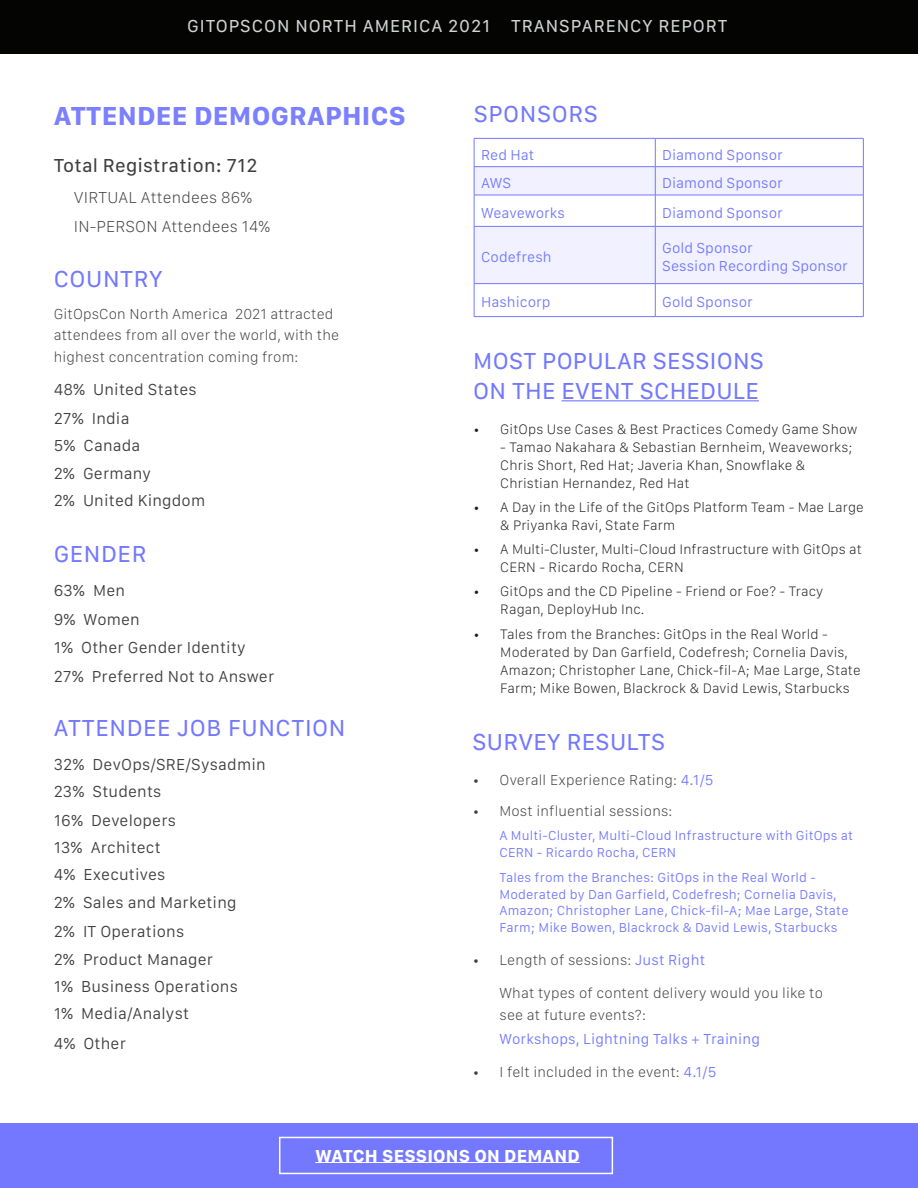
<style>
.page{position:relative;width:918px;height:1188px;background:#fff}
.page>*{position:absolute;margin:0;border:0;box-sizing:border-box;transform-origin:0 0}
.SP_QuoteName{font:700 27px "SF Compact Text";letter-spacing:.01em;color:#7a80ff}
.SP_QuoteName-2{font:24px/30px "SF Compact Text";letter-spacing:.01em;color:#7378ff}
.SP_QuoteName-3{font:19.5px "SF Compact Text";letter-spacing:.01em;color:#3e3e3f}
.SP_FeaturedQuote{font:18px "SF Compact Text";letter-spacing:.05em;color:#d1d2d4}
.SP_QuoteName-4{font:700 18px "SF Compact Text";letter-spacing:.01em;color:#fff}
.SP_QuoteName-5{font:300 16.5px/27px "SF Compact Text";letter-spacing:.01em;color:#3e3e3f}
.SP_QuoteName-6{font:100 16.5px "SF Compact Text";letter-spacing:.01em;color:#3e3e3f}
.SP_QuoteName-7{font:100 15px/21px "SF Compact Text";letter-spacing:.01em;color:#3e3e3f}
.SP_QuoteName-8{font:300 15px/18px "SF Compact Text";color:#7378ff}
.t1{font:100 14.25px/18px "SF Compact Text";letter-spacing:.01em;color:#201d1e}
.SP_QuoteName-9{font:300 13.5px/16.5px "SF Compact Text";letter-spacing:.01em;color:#7378ff}
.s1{font-weight:300;color:#7378ff}
</style>
<div class="page">
<div style="left:0;top:1123px;width:918px;height:65px;background:#7378ff"></div>
<svg style="left:475px;top:167px;width:388px;height:116px;fill:#f1f1ff"></svg>
<hr style="left:474px;top:138px;width:181px;height:1px;background:#7378ff">
<hr style="left:655px;top:138px;width:208px;height:1px;background:#7378ff">
<hr style="left:474px;top:166px;width:181px;height:1px;background:#7378ff">
<svg style="left:474px;top:138px;width:1px;height:57px"></svg>
<hr style="left:655px;top:166px;width:208px;height:1px;background:#7378ff">
<svg style="left:655px;top:138px;width:1px;height:57px"></svg>
<svg style="left:863px;top:138px;width:1px;height:57px"></svg>
<hr style="left:474px;top:195px;width:181px;height:1px;background:#7378ff">
<hr style="left:474px;top:195px;width:1px;height:31px;background:#7378ff">
<hr style="left:655px;top:195px;width:208px;height:1px;background:#7378ff">
<hr style="left:655px;top:195px;width:1px;height:31px;background:#7378ff">
<hr style="left:863px;top:195px;width:1px;height:31px;background:#7378ff">
<hr style="left:474px;top:226px;width:181px;height:1px;background:#7378ff">
<hr style="left:474px;top:227px;width:1px;height:57px;background:#7378ff">
<hr style="left:655px;top:226px;width:208px;height:1px;background:#7378ff">
<hr style="left:655px;top:227px;width:1px;height:57px;background:#7378ff">
<hr style="left:863px;top:227px;width:1px;height:57px;background:#7378ff">
<hr style="left:474px;top:283px;width:181px;height:1px;background:#7378ff">
<hr style="left:474px;top:284px;width:1px;height:32px;background:#7378ff">
<hr style="left:655px;top:283px;width:208px;height:1px;background:#7378ff">
<hr style="left:655px;top:284px;width:1px;height:32px;background:#7378ff">
<hr style="left:863px;top:284px;width:1px;height:32px;background:#7378ff">
<hr style="left:474px;top:316px;width:181px;height:1px;background:#7378ff">
<hr style="left:655px;top:316px;width:208px;height:1px;background:#7378ff">
<div style="left:0;top:0;width:918px;height:54px;background:#040503"></div>
<hr style="left:315px;top:1162px;width:265px;height:1px;background:#fff">
<div style="left:279px;top:1137px;width:334px;height:37px;border:2px solid #fff"></div>
<hr style="left:562px;top:400px;width:197px;height:1px;background:#7378ff">
<p class="SP_FeaturedQuote" style="left:187px;top:15px;width:542px">GITOPSCON NORTH AMERICA 2021 TRANSPARENCY REPORT</p>
<p class="SP_QuoteName" style="left:54px;top:100px;width:354px">ATTENDEE DEMOGRAPHICS</p>
<p class="SP_QuoteName-2" style="left:474px;top:98px;width:126px">SPONSORS</p>
<p class="SP_QuoteName-3" style="left:54px;top:154px;width:205px">Total Registration: 712</p>
<p class="SP_QuoteName-6" style="left:74px;top:188px;width:180px">VIRTUAL Attendees 86%</p>
<p class="SP_QuoteName-6" style="left:74px;top:216px;width:198px">IN-PERSON Attendees 14%</p>
<p class="SP_QuoteName-2" style="left:54px;top:264px;width:110px">COUNTRY</p>
<p class="SP_QuoteName-7" style="left:54px;top:303px;width:287px">GitOpsCon North America 2021 attracted attendees from all over the world, with the</p>
<p class="SP_QuoteName-7" style="left:54px;top:347px;width:246px">highest concentration coming from:</p>
<p class="SP_QuoteName-5" style="left:54px;top:376px;width:145px">48% United States</p>
<p class="SP_QuoteName-5" style="left:54px;top:404px;width:88px">27% India<br>5% Canada</p>
<p class="SP_QuoteName-5" style="left:54px;top:460px;width:153px">2% Germany<br>2% United Kingdom</p>
<p class="SP_QuoteName-2" style="left:54px;top:538px;width:94px">GENDER</p>
<p class="SP_QuoteName-5" style="left:54px;top:577px;width:73px">63% Men</p>
<p class="SP_QuoteName-5" style="left:54px;top:605px;width:88px">9% Women</p>
<p class="SP_QuoteName-5" style="left:54px;top:634px;width:194px">1% Other Gender Identity</p>
<p class="SP_QuoteName-5" style="left:54px;top:662px;width:222px">27% Preferred Not to Answer</p>
<p class="SP_QuoteName-2" style="left:54px;top:712px;width:293px">ATTENDEE JOB FUNCTION</p>
<p class="SP_QuoteName-5" style="left:54px;top:751px;width:214px">32% DevOps/SRE/Sysadmin<br>23% Students</p>
<p class="SP_QuoteName-5" style="left:54px;top:806px;width:124px">16% Developers<br>13% Architect<br>4% Executives</p>
<p class="SP_QuoteName-5" style="left:54px;top:889px;width:184px">2% Sales and Marketing</p>
<p class="SP_QuoteName-5" style="left:54px;top:917px;width:132px">2% IT Operations</p>
<p class="SP_QuoteName-5" style="left:54px;top:946px;width:186px">2% Product Manager<br>1% Business Operations<br>1% Media/Analyst</p>
<p class="SP_QuoteName-5" style="left:54px;top:1030px;width:74px">4% Other</p>
<p class="SP_QuoteName-8" style="left:481px;top:145px;width:55px">Red Hat</p>
<p class="SP_QuoteName-8" style="left:662px;top:145px;width:122px">Diamond Sponsor</p>
<p class="SP_QuoteName-8" style="left:481px;top:174px;width:32px">AWS</p>
<p class="SP_QuoteName-8" style="left:662px;top:174px;width:122px">Diamond Sponsor</p>
<p class="SP_QuoteName-8" style="left:481px;top:204px;width:85px">Weaveworks</p>
<p class="SP_QuoteName-8" style="left:662px;top:204px;width:122px">Diamond Sponsor</p>
<p class="SP_QuoteName-8" style="left:481px;top:248px;width:72px">Codefresh</p>
<p class="SP_QuoteName-8" style="left:662px;top:239px;width:187px">Gold Sponsor<br>Session Recording Sponsor</p>
<p class="SP_QuoteName-8" style="left:481px;top:293px;width:71px">Hashicorp</p>
<p class="SP_QuoteName-8" style="left:662px;top:293px;width:92px">Gold Sponsor</p>
<p class="SP_QuoteName-2" style="left:473px;top:346px;width:292px">MOST POPULAR SESSIONS<br>ON THE EVENT SCHEDULE</p>
<p class="t1" style="left:473px;top:420px;width:385px">• GitOps Use Cases &amp; Best Practices Comedy Game Show</p>
<p class="t1" style="left:500px;top:438px;width:354px">- Tamao Nakahara &amp; Sebastian Bernheim, Weaveworks;<br>Chris Short, Red Hat; Javeria Khan, Snowflake &amp;<br>Christian Hernandez, Red Hat</p>
<p class="t1" style="left:500px;top:498px;width:365px;text-indent:-27px">• A Day in the Life of the GitOps Platform Team - Mae Large &amp; Priyanka Ravi, State Farm</p>
<p class="t1" style="left:500px;top:540px;width:363px;text-indent:-27px">• A Multi-Cluster, Multi-Cloud Infrastructure with GitOps at<br>CERN - Ricardo Rocha, CERN</p>
<p class="t1" style="left:500px;top:582px;width:324px;text-indent:-27px">• GitOps and the CD Pipeline - Friend or Foe? - Tracy<br>Ragan, DeployHub Inc.</p>
<p class="t1" style="left:500px;top:625px;width:362px;text-indent:-27px">• Tales from the Branches: GitOps in the Real World - Moderated by Dan Garfield, Codefresh; Cornelia Davis, Amazon; Christopher Lane, Chick-fil-A; Mae Large, State Farm; Mike Bowen, Blackrock &amp; David Lewis, Starbucks</p>
<p class="SP_QuoteName-2" style="left:472px;top:727px;width:194px">SURVEY RESULTS</p>
<p class="SP_QuoteName-7" style="left:472px;top:769px;width:242px">• Overall Experience Rating: <span class="s1">4.1/5</span></p>
<p class="SP_QuoteName-7" style="left:472px;top:801px;width:201px">• Most influential sessions:</p>
<p class="SP_QuoteName-9" style="left:500px;top:827px;width:355px">A Multi-Cluster, Multi-Cloud Infrastructure with GitOps at<br>CERN - Ricardo Rocha, CERN</p>
<p class="SP_QuoteName-9" style="left:500px;top:869px;width:351px">Tales from the Branches: GitOps in the Real World - Moderated by Dan Garfield, Codefresh; Cornelia Davis, Amazon; Christopher Lane, Chick-fil-A; Mae Large, State Farm; Mike Bowen, Blackrock &amp; David Lewis, Starbucks</p>
<p class="SP_QuoteName-7" style="left:472px;top:949px;width:234px">• Length of sessions: <span class="s1">Just Right</span></p>
<p class="SP_QuoteName-7" style="left:500px;top:981px;width:325px;line-height:22.5px">What types of content delivery would you like to see at future events?:</p>
<p class="SP_QuoteName-8" style="left:500px;top:1030px;width:262px">Workshops, Lightning Talks + Training</p>
<p class="SP_QuoteName-7" style="left:472px;top:1062px;width:245px">• I felt included in the event: <span class="s1">4.1/5</span></p>
<p class="SP_QuoteName-4" style="left:315px;top:1145px;width:266px">WATCH SESSIONS ON DEMAND</p>
</div>
